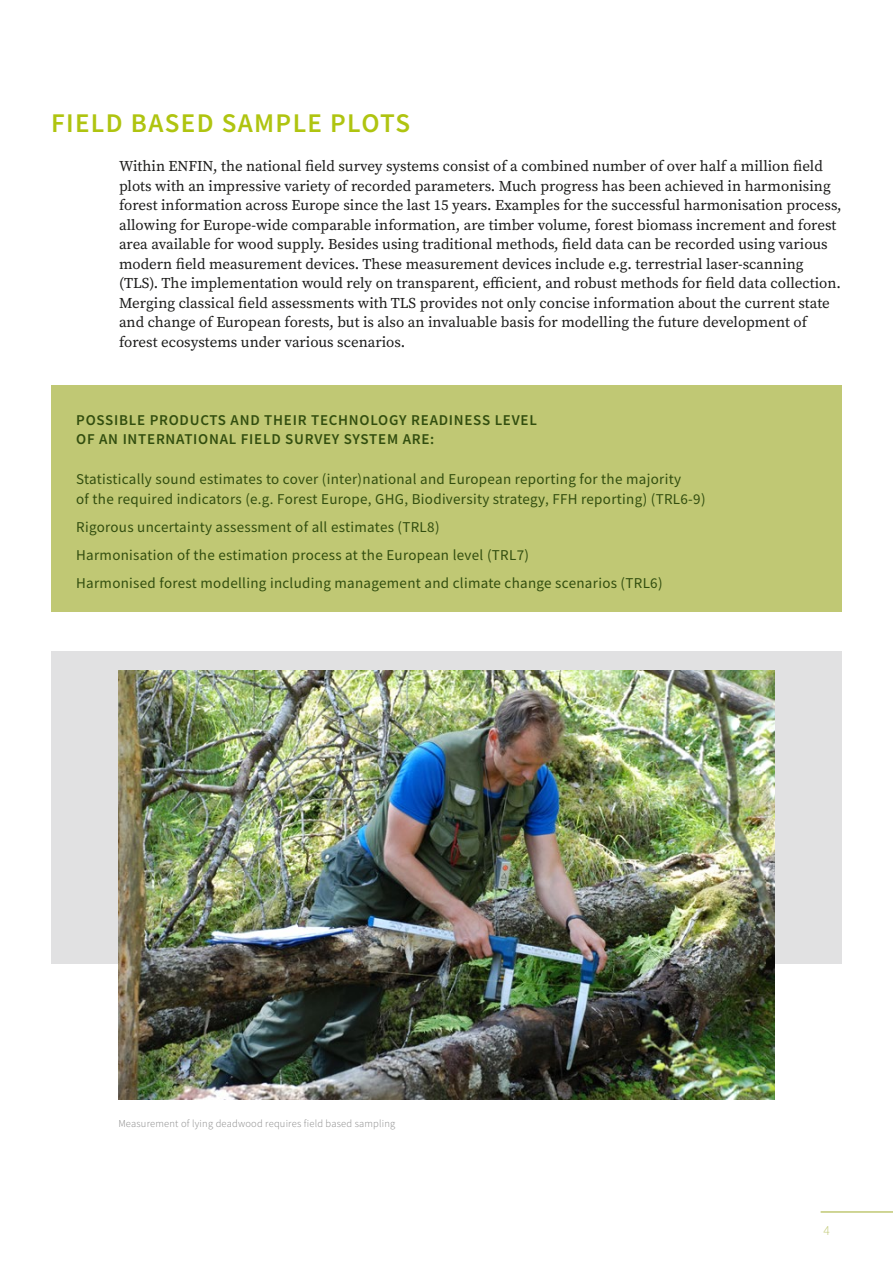
<style>
.page{position:relative;width:893px;height:1263px;background:#fff}
.page>*{position:absolute;margin:0;border:0;box-sizing:border-box;transform-origin:0 0}
.t1{font:600 27px "Source Sans Pro";letter-spacing:.05em;color:#afc410}
.t2{font:15px/19.5px "Source Serif Variable";color:#1b1b1a}
.t3{font:15px/28px "Source Sans Pro";letter-spacing:.02em;color:#324e0f}
.t4{font:600 15px/19.5px "Source Sans Pro";letter-spacing:.05em;color:#324e0f}
.t5{font:300 13.5px "Source Sans Pro";color:#c0c874}
.t6{font:300 10.5px "Source Sans Pro";letter-spacing:.02em;color:#878787}
</style>
<div class="page">
<hr style="left:821px;top:1211px;width:72px;height:1px;background:#c0c874">
<div style="left:51px;top:386px;width:791px;height:226px;background:#c0c874"></div>
<div style="left:51px;top:651px;width:791px;height:312px;background:#e1e1e2"></div>
<img style="left:118px;top:671px;width:657px;height:429px">
<h1 class="t1" style="left:51px;top:105px;width:361px">FIELD BASED SAMPLE PLOTS</h1>
<p class="t2" style="left:119px;top:156px;width:724px">Within ENFIN, the national field survey systems consist of a combined number of over half a million field plots with an impressive variety of recorded parameters. Much progress has been achieved in harmonising forest information across Europe since the last 15 years. Examples for the successful harmonisation process, allowing for Europe-wide comparable information, are timber volume, forest biomass increment and forest area available for wood supply. Besides using traditional methods, field data can be recorded using various modern field measurement devices. These measurement devices include e.g. terrestrial laser-scanning (TLS). The implementation would rely on transparent, efficient, and robust methods for field data collection.<br>Merging classical field assessments with TLS provides not only concise information about the current state and change of European forests, but is also an invaluable basis for modelling the future development of forest ecosystems under various scenarios.</p>
<p class="t4" style="left:76px;top:410px;width:462px">POSSIBLE PRODUCTS AND THEIR TECHNOLOGY READINESS LEVEL<br>OF AN INTERNATIONAL FIELD SURVEY SYSTEM ARE:</p>
<p class="t3" style="left:76px;top:469px;width:631px;line-height:19.5px">Statistically sound estimates to cover (inter)national and European reporting for the majority<br>of the required indicators (e.g. Forest Europe, GHG, Biodiversity strategy, FFH reporting) (TRL6-9)</p>
<p class="t3" style="left:76px;top:512px;width:588px">Rigorous uncertainty assessment of all estimates (TRL8)<br>Harmonisation of the estimation process at the European level (TRL7)<br>Harmonised forest modelling including management and climate change scenarios (TRL6)</p>
<p class="t6" style="left:118px;top:1117px;width:279px">Measurement of lying deadwood requires field based sampling</p>
<p class="t5" style="left:823px;top:1222px;width:8px">4</p>
</div>
